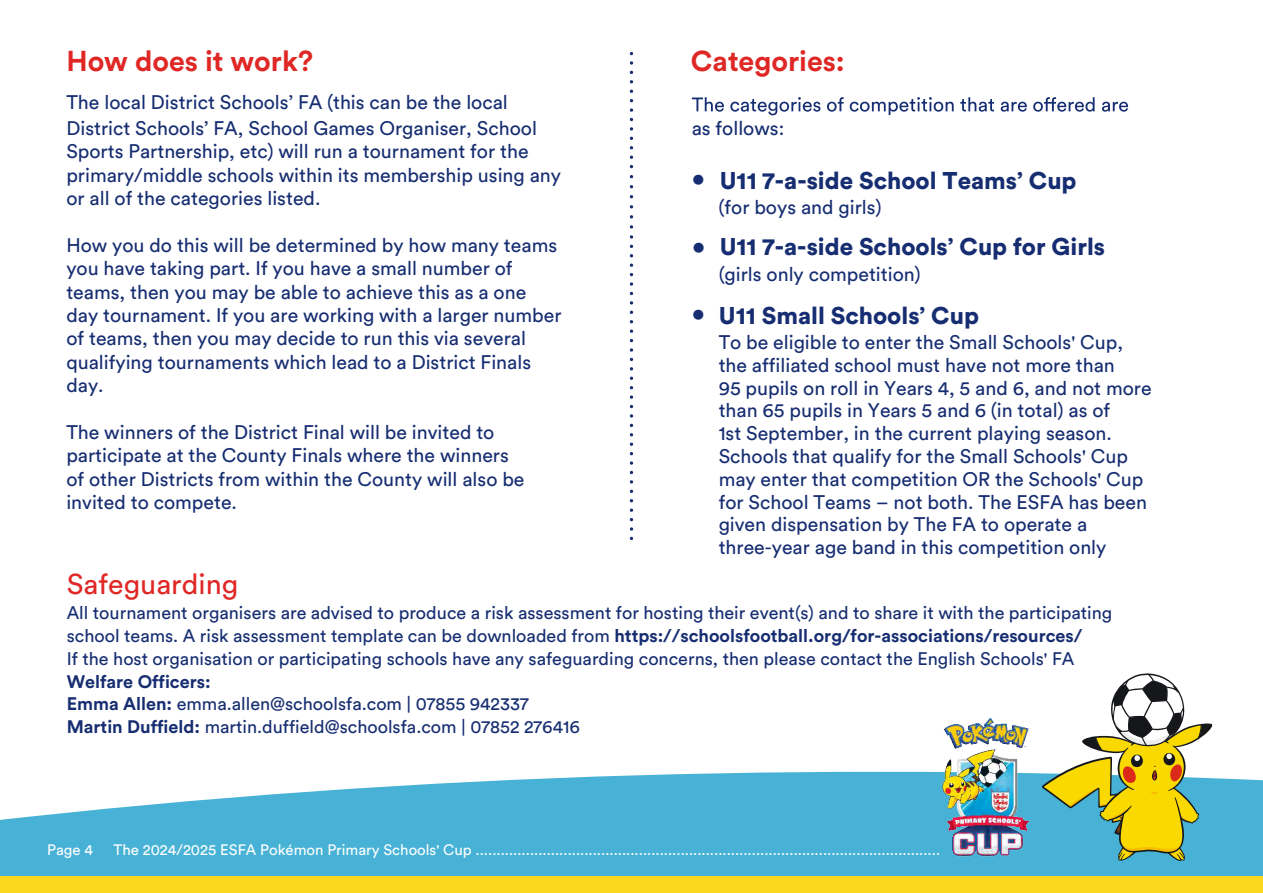
<style>
.page{position:relative;width:1263px;height:893px;background:#fff}
.page>*{position:absolute;margin:0;border:0;box-sizing:border-box;transform-origin:0 0}
.t1{font:700 28.5px "Circular";color:#df2825}
.t2{font:28.5px "Circular";color:#df2825}
.t3{font:900 24px "Circular";color:#162d71}
.t4{font:19.5px/23.4px "Circular";color:#162d71}
.t5{font:18px/22.8px "Circular";color:#162d71}
.t6{font:15px "Circular";color:#fff}
.s1{font-weight:700}
</style>
<div class="page">
<svg style="left:0;top:771px;width:1263px;height:106px;background:#62bcd8"></svg>
<svg style="left:692px;top:97px;width:436px;height:18px"></svg>
<svg style="left:630px;top:329px;width:3px;height:211px"></svg>
<svg style="left:630px;top:52px;width:3px;height:271px"></svg>
<svg style="left:1040px;top:673px;width:174px;height:188px"></svg>
<div style="left:0;top:877px;width:1263px;height:16px;background:#f8d71c"></div>
<img style="left:940px;top:718px;width:91px;height:141px">
<h1 class="t1" style="left:66px;top:48px;width:248px">How does it work?</h1>
<p class="t4" style="left:66px;top:92px;width:443px">The local District Schools’ FA (this can be the local</p>
<p class="t4" style="left:66px;top:117px;width:496px">District Schools’ FA, School Games Organiser, School Sports Partnership, etc) will run a tournament for the primary/middle schools within its membership using any or all of the categories listed.</p>
<p class="t4" style="left:66px;top:234px;width:497px">How you do this will be determined by how many teams you have taking part. If you have a small number of teams, then you may be able to achieve this as a one day tournament. If you are working with a larger number of teams, then you may decide to run this via several qualifying tournaments which lead to a District Finals day.</p>
<p class="t4" style="left:66px;top:421px;width:460px">The winners of the District Final will be invited to participate at the County Finals where the winners of other Districts from within the County will also be invited to compete.</p>
<h1 class="t1" style="left:691px;top:48px;width:155px">Categories:</h1>
<p class="t4" style="left:692px;top:117px;width:94px">as follows:</p>
<p class="t3" style="left:692px;top:167px;width:14px">•</p>
<p class="t4" style="left:719px;top:196px;width:164px">(for boys and girls)</p>
<p class="t3" style="left:693px;top:235px;width:14px">•</p>
<p class="t4" style="left:719px;top:264px;width:204px">(girls only competition)</p>
<p class="t3" style="left:692px;top:303px;width:14px">•</p>
<p class="t4" style="left:719px;top:332px;width:434px;line-height:22.8px">To be eligible to enter the Small Schools' Cup, the affiliated school must have not more than<br>95 pupils on roll in Years 4, 5 and 6, and not more than 65 pupils in Years 5 and 6 (in total) as of<br>1st September, in the current playing season.<br>Schools that qualify for the Small Schools' Cup may enter that competition OR the Schools' Cup for School Teams – not both. The ESFA has been given dispensation by The FA to operate a three-year age band in this competition only</p>
<p class="t3" style="left:720px;top:170px;width:358px">U11 7-a-side School Teams’ Cup</p>
<p class="t3" style="left:720px;top:236px;width:387px">U11 7-a-side Schools’ Cup for Girls</p>
<p class="t3" style="left:719px;top:305px;width:261px">U11 Small Schools’ Cup</p>
<h1 class="t2" style="left:67px;top:571px;width:173px">Safeguarding</h1>
<p class="t5" style="left:67px;top:602px;width:1047px">All tournament organisers are advised to produce a risk assessment for hosting their event(s) and to share it with the participating school teams. A risk assessment template can be downloaded from <span class="s1">https://schoolsfootball.org/for-associations/resources/<br></span>If the host organisation or participating schools have any safeguarding concerns, then please contact the English Schools' FA</p>
<p class="t5" style="left:67px;top:671px;width:515px"><span class="s1">Welfare Officers:<br>Emma Allen:</span> emma.allen@schoolsfa.com | 07855 942337<br><span class="s1">Martin Duffield:</span> martin.duffield@schoolsfa.com | 07852 276416</p>
<p class="t6" style="left:47px;top:843px;width:47px">Page 4</p>
<p class="t6" style="left:114px;top:843px;width:828px">The 2024/2025 ESFA Pokémon Primary Schools' Cup ...............................................................................................................</p>
</div>
